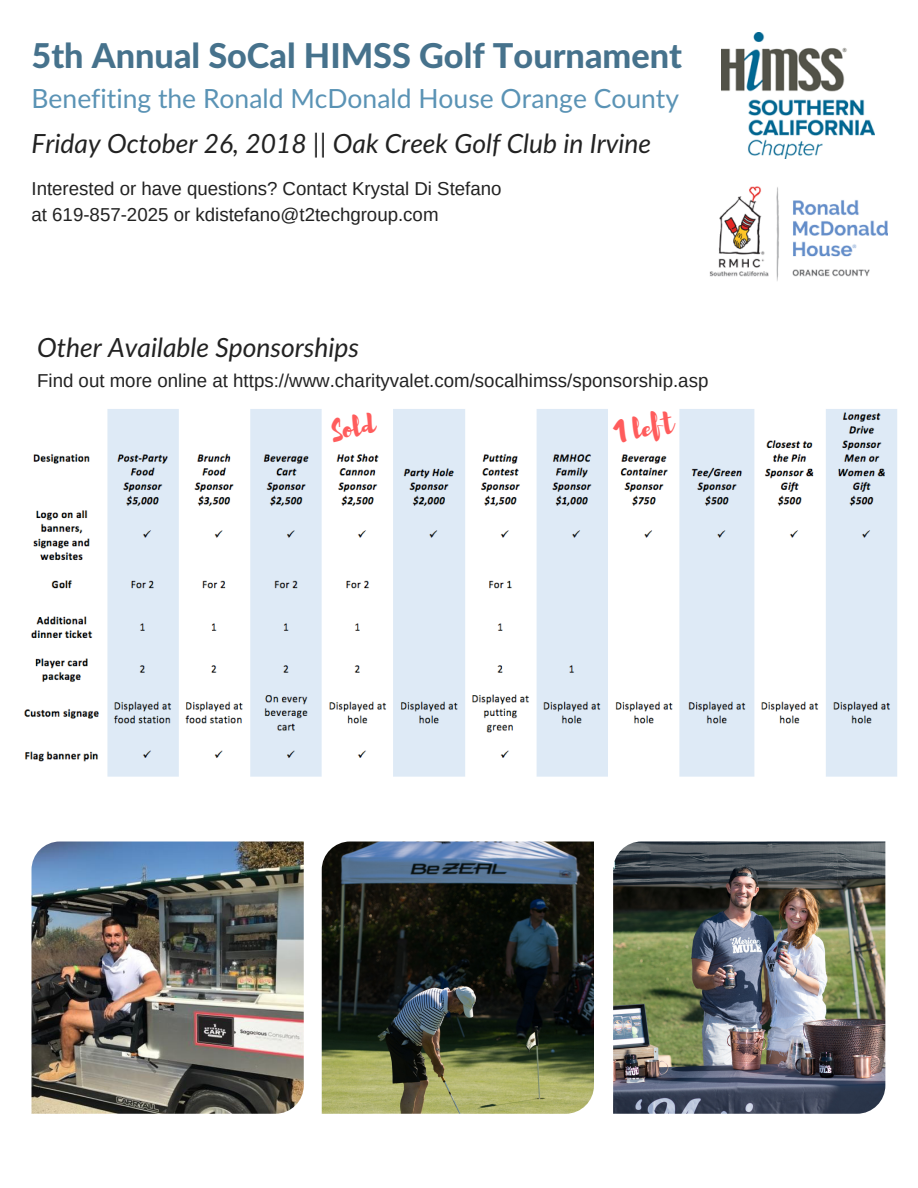
<style>
.page{position:relative;width:918px;height:1188px;background:#fff}
.page>*{position:absolute;margin:0;border:0;box-sizing:border-box;transform-origin:0 0}
.t1{font:800 34.2px "Lato Latin";color:#46728c}
.t2{font:28.05px "Brusher";color:#ff5c5c}
.t3{font:italic 26.4px "Lato";color:#222}
.t4{font:26.4px "Lato Latin";color:#5a93b5}
.t5{font:18.75px/25.8px "Arimo";color:#222}
</style>
<div class="page">
<img style="left:709px;top:187px;width:179px;height:94px">
<img style="left:721px;top:33px;width:153px;height:126px">
<img style="left:24px;top:409px;width:873px;height:368px">
<img style="left:32px;top:842px;width:272px;height:272px">
<img style="left:322px;top:842px;width:272px;height:272px">
<img style="left:613px;top:842px;width:272px;height:272px">
<h1 class="t1" style="left:32px;top:34px;width:652px">5th Annual SoCal HIMSS Golf Tournament</h1>
<h3 class="t4" style="left:32px;top:82px;width:649px">Benefiting the Ronald McDonald House Orange County</h3>
<h3 class="t3" style="left:32px;top:127px;width:621px">Friday October 26, 2018 || Oak Creek Golf Club in Irvine</h3>
<p class="t5" style="left:32px;top:175px;width:472px">Interested or have questions? Contact Krystal Di Stefano at 619-857-2025 or kdistefano@t2techgroup.com</p>
<h3 class="t3" style="left:37px;top:331px;width:324px">Other Available Sponsorships</h3>
<p class="t5" style="left:37px;top:368px;width:673px">Find out more online at https://www.charityvalet.com/socalhimss/sponsorship.asp</p>
<h2 class="t2" style="left:329px;top:413px;width:45px;rotate:-9deg">Sold</h2>
<h2 class="t2" style="left:611px;top:414px;width:62px;rotate:-9deg">1 left</h2>
</div>
